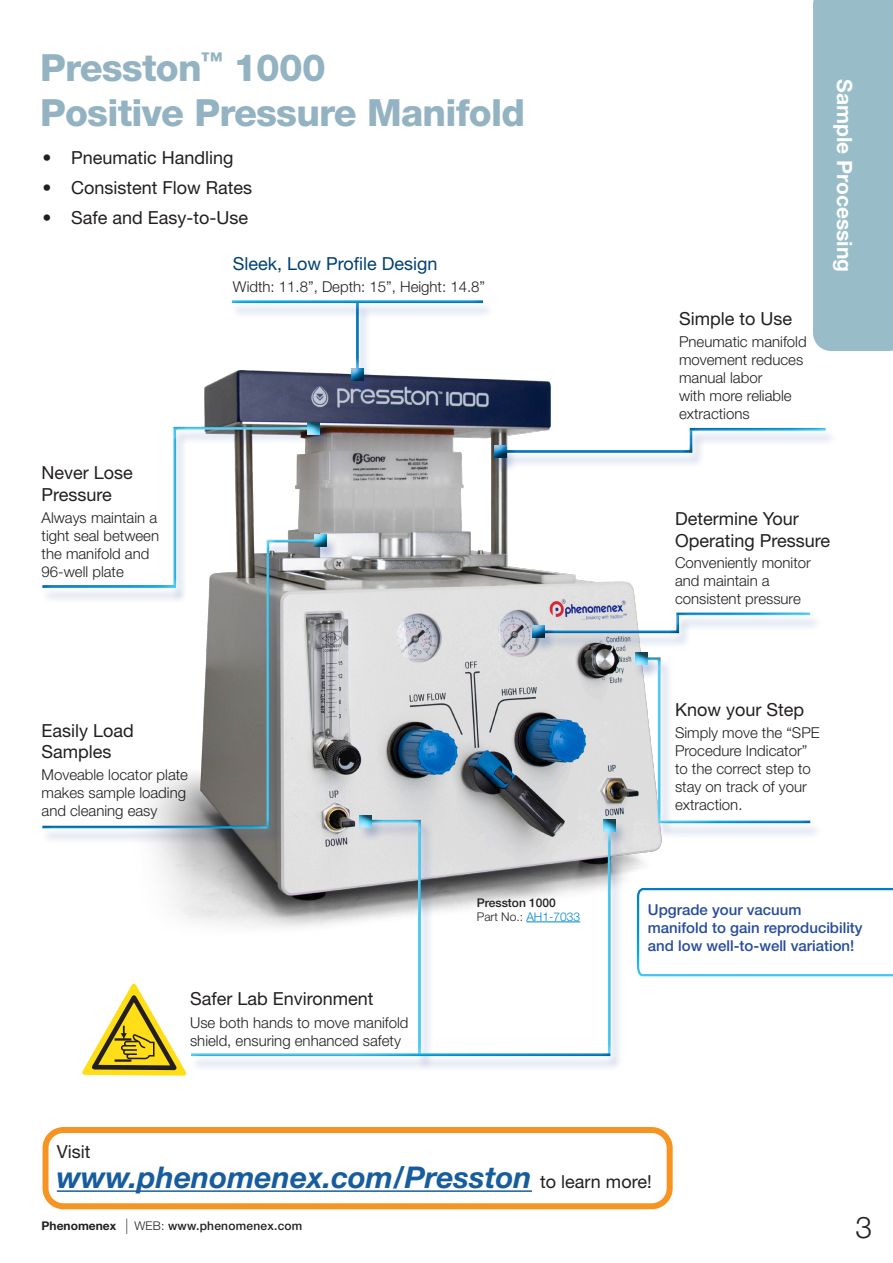
<style>
.page{position:relative;width:893px;height:1263px;background:#fff}
.page>*{position:absolute;margin:0;border:0;box-sizing:border-box;transform-origin:0 0}
.header_blk_1{font:800 37.5px/45px "Helvetica Neue LT Std";letter-spacing:-.02em;color:#94b3c2}
.Pure__Body_Text{font:italic 700 30px "Helvetica Neue LT Std";color:#175d9e}
.t1{font:300 30px "Helvetica Neue LT Std";color:#231f20}
.t2{font:700 21px "Helvetica Neue LT Std";color:#fff}
.callout_head{font:18px/21.6px "Helvetica Neue LT Pro";color:#231f20}
.Pure__Body_Text-2{font:18px "Helvetica Neue LT Std";color:#231f20}
.subhead{font:18px "Helvetica Neue LT Pro";color:#004071}
.callout_body_text{font:300 15px/18px "Helvetica Neue LT Pro";color:#231f20}
.callout_body_text-2{font:500 15px "Helvetica Neue LT Pro";color:#274c9c}
.t3{font:500 12px "Helvetica Neue LT Std";letter-spacing:.02em;color:#231f20}
.callout_body_text-3{font:300 12px "Helvetica Neue LT Pro";color:#231f20}
.callout_body_text-4{font:500 12px "Helvetica Neue LT Pro";color:#231f20}
.s1{color:#08c}
.s2{font-weight:400;font-style:normal;font-size:18px;color:#231f20}
.s3{font-weight:700}
.s4{font-weight:400;font-stretch:condensed;font-size:21.6px}
.s5{font-weight:300}
</style>
<div class="page">
<div style="left:813px;top:0;width:80px;height:351px;background:#98bdc9"></div>
<div style="left:43px;top:1127px;width:630px;height:82px;border:6px solid #f79321;border-radius:18px"></div>
<img style="left:149px;top:370px;width:513px;height:558px">
<div style="left:172px;top:424px;width:160px;height:179px;background:#274c9c;opacity:.3"></div>
<div style="left:634px;top:654px;width:39px;height:185px;background:#274c9c;opacity:.3"></div>
<div style="left:634px;top:655px;width:29px;height:170px;background:#dedede"></div>
<div style="left:634px;top:651px;width:29px;height:169px;background:#231f20;opacity:.75"></div>
<div style="left:602px;top:821px;width:25px;height:248px;background:#274c9c;opacity:.3"></div>
<div style="left:603px;top:818px;width:14px;height:237px;background:#231f20;opacity:.75"></div>
<div style="left:358px;top:817px;width:75px;height:254px;background:#274c9c;opacity:.3"></div>
<div style="left:359px;top:814px;width:73px;height:244px;background:#231f20;opacity:.75"></div>
<div style="left:41px;top:587px;width:146px;height:17px;background:#274c9c;opacity:.3"></div>
<div style="left:41px;top:585px;width:135px;height:6px;background:#f5f7fa"></div>
<div style="left:41px;top:585px;width:135px;height:5px;background:#231f20;opacity:.75"></div>
<div style="left:189px;top:1055px;width:434px;height:17px;background:#274c9c;opacity:.3"></div>
<div style="left:190px;top:1050px;width:422px;height:6px;background:#fff"></div>
<div style="left:190px;top:1051px;width:423px;height:5px;background:#231f20;opacity:.75"></div>
<div style="left:492px;top:432px;width:213px;height:41px;background:#274c9c;opacity:.3"></div>
<div style="left:492px;top:428px;width:201px;height:27px;background:#fff;opacity:.75"></div>
<div style="left:492px;top:433px;width:201px;height:25px;background:#231f20;opacity:.75"></div>
<div style="left:688px;top:429px;width:150px;height:18px;background:#274c9c;opacity:.3"></div>
<div style="left:688px;top:426px;width:140px;height:6px;background:#231f20;opacity:.75"></div>
<div style="left:350px;top:303px;width:26px;height:93px;background:#274c9c;opacity:.3"></div>
<div style="left:349px;top:300px;width:15px;height:81px;background:#231f20;opacity:.75"></div>
<div style="left:230px;top:302px;width:265px;height:17px;background:#274c9c;opacity:.3"></div>
<div style="left:231px;top:298px;width:252px;height:5px;background:#231f20;opacity:.75"></div>
<div style="left:41px;top:827px;width:241px;height:17px;background:#274c9c;opacity:.3"></div>
<div style="left:41px;top:825px;width:229px;height:6px;background:#231f20;opacity:.75"></div>
<div style="left:265px;top:537px;width:74px;height:307px;background:#274c9c;opacity:.3"></div>
<svg style="left:173px;top:422px;width:153px;height:407px"></svg>
<div style="left:265px;top:535px;width:63px;height:294px;background:#231f20;opacity:.75"></div>
<hr style="left:526px;top:921px;width:54px;height:1px;background:#08c">
<div style="left:531px;top:616px;width:161px;height:38px;background:#274c9c;opacity:.3"></div>
<div style="left:531px;top:612px;width:150px;height:23px;background:#fff;opacity:.75"></div>
<div style="left:531px;top:618px;width:150px;height:20px;background:#231f20;opacity:.75"></div>
<div style="left:675px;top:614px;width:148px;height:17px;background:#f0f3f8"></div>
<div style="left:676px;top:611px;width:137px;height:6px;background:#231f20;opacity:.75"></div>
<div style="left:658px;top:822px;width:165px;height:17px;background:#f0f3f8"></div>
<div style="left:657px;top:819px;width:154px;height:6px;background:#231f20;opacity:.75"></div>
<svg style="left:636px;top:887px;width:257px;height:90px"></svg>
<svg style="left:82px;top:983px;width:110px;height:93px"></svg>
<hr style="left:115px;top:1059px;width:16px;height:3px;background:#231f20">
<hr style="left:57px;top:1190px;width:475px;height:2px;background:#175d9e">
<p class="header_blk_1" style="left:40px;top:45px;width:486px">Presston<sup>™</sup> 1000<br>Positive Pressure Manifold</p>
<p class="Pure__Body_Text-2" style="left:43px;top:147px;width:192px">• Pneumatic Handling</p>
<p class="Pure__Body_Text-2" style="left:43px;top:177px;width:211px">• Consistent Flow Rates</p>
<p class="Pure__Body_Text-2" style="left:43px;top:207px;width:207px">• Safe and Easy-to-Use</p>
<p class="subhead" style="left:233px;top:253px;width:206px">Sleek, Low Profile Design</p>
<p class="callout_body_text" style="left:233px;top:278px;width:254px">Width: 11.8”, Depth: 15”, Height: 14.8”</p>
<p class="callout_head" style="left:42px;top:462px;width:93px">Never Lose<br>Pressure</p>
<p class="callout_body_text" style="left:42px;top:508px;width:119px">Always maintain a tight seal between the manifold and<br>96-well plate</p>
<p class="callout_head" style="left:42px;top:719px;width:94px">Easily Load<br>Samples</p>
<p class="callout_body_text" style="left:42px;top:766px;width:148px">Moveable locator plate makes sample loading and cleaning easy</p>
<p class="callout_body_text-4" style="left:477px;top:895px;width:81px">Presston 1000</p>
<p class="callout_body_text-3" style="left:477px;top:909px;width:105px">Part No.: <span class="s1">AH1-7033</span></p>
<p class="callout_head" style="left:190px;top:987px;width:185px">Safer Lab Environment</p>
<p class="callout_body_text" style="left:190px;top:1013px;width:220px">Use both hands to move manifold shield, ensuring enhanced safety</p>
<p class="callout_head" style="left:679px;top:307px;width:115px">Simple to Use</p>
<p class="callout_body_text" style="left:679px;top:332px;width:129px">Pneumatic manifold movement reduces manual labor<br>with more reliable extractions</p>
<h3 class="t2" style="left:858px;top:79px;width:194px;rotate:90deg">Sample Processing</h3>
<p class="callout_head" style="left:675px;top:507px;width:157px">Determine Your<br>Operating Pressure</p>
<p class="callout_body_text" style="left:675px;top:553px;width:137px">Conveniently monitor and maintain a consistent pressure</p>
<p class="callout_head" style="left:675px;top:699px;width:131px">Know your Step</p>
<p class="callout_body_text" style="left:675px;top:723px;width:146px">Simply move the “SPE<br>Procedure Indicator” to the correct step to stay on track of your extraction.</p>
<p class="callout_body_text-2" style="left:648px;top:901px;width:155px">Upgrade your vacuum</p>
<p class="callout_body_text-2" style="left:648px;top:919px;width:216px">manifold to gain reproducibility</p>
<p class="callout_body_text-2" style="left:648px;top:937px;width:208px">and low well-to-well variation!</p>
<p class="Pure__Body_Text-2" style="left:57px;top:1141px;width:35px">Visit</p>
<p class="Pure__Body_Text" style="left:57px;top:1159px;width:596px">www.phenomenex.com/Presston <span class="s2">to learn more!</span></p>
<p class="t3" style="left:42px;top:1218px;width:262px"><span class="s3">Phenomenex</span> <span class="s4">l</span> <span class="s5">WEB:</span> www.phenomenex.com</p>
<p class="t1" style="left:856px;top:1208px;width:18px">3</p>
</div>
